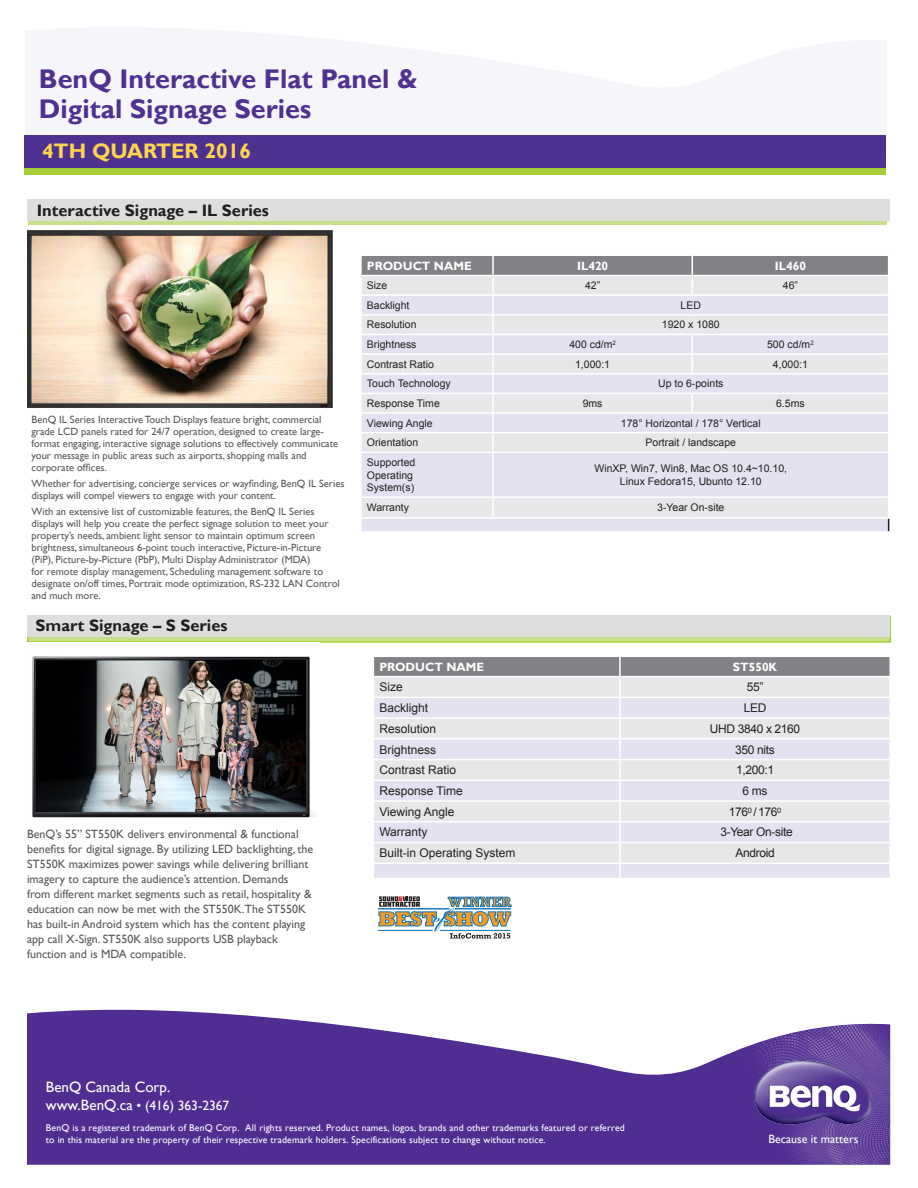
<style>
.page{position:relative;width:918px;height:1188px;background:#fff}
.page>*{position:absolute;margin:0;border:0;box-sizing:border-box;transform-origin:0 0}
.t1{font:700 27px/30px "Gill Sans";color:#4f3192}
.t2{font:700 21px "Gill Sans";color:#fed54d}
.t3{font:700 16.5px "Gill Sans";color:#231f20}
.t4{font:15px "Gill Sans";color:#fff}
.t5{font:13.5px "Gill Sans";color:#fff}
.t6{font:12px/15px "Gill Sans";color:#57585a}
.t7{font:12px "Arial";color:#231f20}
.t8{font:700 12px "Gill Sans";color:#fff}
.t9{font:12px "Arial";letter-spacing:-.03em;color:#231f20}
.t10{font:12px "Gill Sans";color:#fff}
.t11{font:10.5px/12px "Gill Sans";color:#57585a}
.t12{font:10.5px "Arial";color:#231f20}
.t13{font:9.75px/11.7px "Gill Sans";letter-spacing:.015em;color:#fff}
.s1{font-size:15px}
</style>
<div class="page">
<div style="left:25px;top:147px;width:861px;height:28px;background:#a6ce39"></div>
<div style="left:25px;top:135px;width:861px;height:32px;background:#4f3192"></div>
<div style="left:27px;top:1010px;width:68px;height:155px;background:#502e91"></div>
<img style="left:95px;top:1009px;width:796px;height:156px">
<img style="left:754px;top:1061px;width:117px;height:67px">
<div style="left:28px;top:199px;width:859px;height:25px;background:linear-gradient(to right,#c8de88,#c8de88)"></div>
<div style="left:27px;top:199px;width:862px;height:21px;background:#dddee0"></div>
<img style="left:27px;top:231px;width:305px;height:177px">
<div style="left:27px;top:616px;width:864px;height:27px;background:#c8de88;border:2px solid #a6ce39"></div>
<div style="left:27px;top:616px;width:862px;height:21px;background:#dddee0"></div>
<svg style="left:373px;top:657px;width:517px;height:221px;background:#dddce4"></svg>
<hr style="left:373px;top:697px;width:247px;height:1px;background:#fff">
<hr style="left:620px;top:697px;width:271px;height:1px;background:#fff">
<hr style="left:373px;top:738px;width:247px;height:2px;background:#fff">
<hr style="left:620px;top:738px;width:271px;height:2px;background:#fff">
<hr style="left:373px;top:759px;width:247px;height:1px;background:#fff">
<hr style="left:620px;top:759px;width:271px;height:1px;background:#fff">
<hr style="left:373px;top:780px;width:247px;height:1px;background:#fff">
<hr style="left:620px;top:780px;width:271px;height:1px;background:#fff">
<hr style="left:373px;top:800px;width:247px;height:2px;background:#fff">
<hr style="left:620px;top:800px;width:271px;height:2px;background:#fff">
<hr style="left:373px;top:821px;width:247px;height:2px;background:#fff">
<hr style="left:620px;top:821px;width:271px;height:2px;background:#fff">
<img style="left:32px;top:656px;width:282px;height:161px">
<hr style="left:378px;top:930px;width:55px;height:1px;background:#1074bc">
<hr style="left:378px;top:908px;width:71px;height:1px;background:#1074bc">
<svg style="left:379px;top:896px;width:132px;height:43px"></svg>
<div style="left:362px;top:453px;width:526px;height:78px;background:#e4e1f0"></div>
<svg style="left:361px;top:255px;width:528px;height:197px;background:#dcdce3"></svg>
<hr style="left:492px;top:453px;width:2px;height:43px;background:#fff">
<svg style="left:492px;top:498px;width:2px;height:19px"></svg>
<svg style="left:888px;top:519px;width:1px;height:12px"></svg>
<hr style="left:360px;top:517px;width:133px;height:2px;background:#fff">
<hr style="left:493px;top:517px;width:199px;height:2px;background:#fff">
<hr style="left:692px;top:517px;width:197px;height:2px;background:#fff">
<hr style="left:360px;top:294px;width:133px;height:2px;background:#fff">
<hr style="left:493px;top:294px;width:199px;height:2px;background:#fff">
<hr style="left:692px;top:294px;width:197px;height:2px;background:#fff">
<hr style="left:360px;top:334px;width:133px;height:1px;background:#fff">
<hr style="left:493px;top:334px;width:199px;height:1px;background:#fff">
<hr style="left:692px;top:334px;width:197px;height:1px;background:#fff">
<hr style="left:360px;top:353px;width:133px;height:2px;background:#fff">
<hr style="left:493px;top:353px;width:199px;height:2px;background:#fff">
<hr style="left:692px;top:353px;width:197px;height:2px;background:#fff">
<hr style="left:360px;top:373px;width:133px;height:1px;background:#fff">
<hr style="left:493px;top:373px;width:199px;height:1px;background:#fff">
<hr style="left:692px;top:373px;width:197px;height:1px;background:#fff">
<hr style="left:360px;top:393px;width:133px;height:1px;background:#fff">
<hr style="left:493px;top:393px;width:199px;height:1px;background:#fff">
<hr style="left:692px;top:393px;width:197px;height:1px;background:#fff">
<hr style="left:360px;top:412px;width:133px;height:2px;background:#fff">
<hr style="left:493px;top:412px;width:199px;height:2px;background:#fff">
<hr style="left:692px;top:412px;width:197px;height:2px;background:#fff">
<hr style="left:360px;top:432px;width:133px;height:1px;background:#fff">
<hr style="left:493px;top:432px;width:199px;height:1px;background:#fff">
<hr style="left:692px;top:432px;width:197px;height:1px;background:#fff">
<hr style="left:360px;top:496px;width:133px;height:2px;background:#fff">
<hr style="left:493px;top:496px;width:199px;height:2px;background:#fff">
<hr style="left:692px;top:496px;width:197px;height:2px;background:#fff">
<p class="t1" style="left:39px;top:64px;width:380px">BenQ Interactive Flat Panel &amp;<br>Digital Signage Series</p>
<p class="t2" style="left:42px;top:138px;width:210px">4TH QUARTER 2016</p>
<p class="t3" style="left:37px;top:200px;width:234px">Interactive Signage – IL Series</p>
<p class="t11" style="left:32px;top:413px;width:308px">BenQ IL Series Interactive Touch Displays feature bright, commercial grade LCD panels rated for 24/7 operation, designed to create large&shy;format engaging, interactive signage solutions to effectively communicate your message in public areas such as airports, shopping malls and corporate offices.</p>
<p class="t11" style="left:32px;top:478px;width:315px">Whether for advertising, concierge services or wayfinding, BenQ IL Series displays will compel viewers to engage with your content.</p>
<p class="t11" style="left:32px;top:506px;width:310px">With an extensive list of customizable features, the BenQ IL Series displays will help you create the perfect signage solution to meet your property’s needs, ambient light sensor to maintain optimum screen brightness, simultaneous 6-point touch interactive, Picture-in-Picture (PiP), Picture-by-Picture (PbP), Multi Display Administrator (MDA)<br>for remote display management, Scheduling management software to designate on/off times, Portrait mode optimization, RS-232 LAN Control and much more.</p>
<p class="t3" style="left:36px;top:616px;width:193px">Smart Signage – S Series</p>
<p class="t6" style="left:27px;top:826px;width:288px">BenQ’s 55” ST550K delivers environmental &amp; functional benefits for digital signage. By utilizing LED backlighting, the ST550K maximizes power savings while delivering brilliant imagery to capture the audience’s attention. Demands from different market segments such as retail, hospitality &amp; education can now be met with the ST550K.The ST550K has built-in Android system which has the content playing app call X-Sign. ST550K also supports USB playback function and is MDA compatible.</p>
<p class="t8" style="left:367px;top:258px;width:106px">PRODUCT NAME</p>
<p class="t8" style="left:577px;top:258px;width:33px">IL420</p>
<p class="t8" style="left:775px;top:258px;width:33px">IL460</p>
<p class="t12" style="left:367px;top:279px;width:22px">Size</p>
<p class="t12" style="left:585px;top:279px;width:17px">42”</p>
<p class="t12" style="left:783px;top:279px;width:17px">46”</p>
<p class="t12" style="left:367px;top:298px;width:44px">Backlight</p>
<p class="t12" style="left:681px;top:298px;width:22px">LED</p>
<p class="t12" style="left:367px;top:318px;width:51px">Resolution</p>
<p class="t12" style="left:662px;top:318px;width:59px">1920 x 1080</p>
<p class="t12" style="left:367px;top:338px;width:51px">Brightness</p>
<p class="t12" style="left:569px;top:338px;width:48px">400 cd/m<sup>2</sup></p>
<p class="t12" style="left:767px;top:338px;width:48px">500 cd/m<sup>2</sup></p>
<p class="t12" style="left:367px;top:357px;width:69px">Contrast Ratio</p>
<p class="t12" style="left:575px;top:357px;width:37px">1,000:1</p>
<p class="t12" style="left:773px;top:357px;width:37px">4,000:1</p>
<p class="t12" style="left:367px;top:377px;width:85px">Touch Technology</p>
<p class="t12" style="left:658px;top:377px;width:67px">Up to 6-points</p>
<p class="t12" style="left:367px;top:396px;width:74px">Response Time</p>
<p class="t12" style="left:583px;top:396px;width:21px">9ms</p>
<p class="t12" style="left:776px;top:396px;width:30px">6.5ms</p>
<p class="t12" style="left:367px;top:416px;width:67px">Viewing Angle</p>
<p class="t12" style="left:621px;top:416px;width:141px">178° Horizontal / 178° Vertical</p>
<p class="t12" style="left:367px;top:436px;width:53px">Orientation</p>
<p class="t12" style="left:646px;top:436px;width:92px">Portrait / landscape</p>
<p class="t12" style="left:367px;top:455px;width:50px">Supported</p>
<p class="t12" style="left:367px;top:468px;width:48px">Operating</p>
<p class="t12" style="left:367px;top:481px;width:49px">System(s)</p>
<p class="t12" style="left:594px;top:462px;width:194px">WinXP, Win7, Win8, Mac OS 10.4~10.10,</p>
<p class="t12" style="left:620px;top:474px;width:143px">Linux Fedora15, Ubunto 12.10</p>
<p class="t12" style="left:367px;top:501px;width:44px">Warranty</p>
<p class="t12" style="left:657px;top:501px;width:69px">3-Year On-site</p>
<p class="t8" style="left:379px;top:659px;width:106px">PRODUCT NAME</p>
<p class="t8" style="left:733px;top:659px;width:46px">ST550K</p>
<p class="t7" style="left:379px;top:679px;width:25px">Size</p>
<p class="t7" style="left:747px;top:679px;width:18px">55”</p>
<p class="t7" style="left:379px;top:700px;width:50px">Backlight</p>
<p class="t7" style="left:744px;top:700px;width:24px">LED</p>
<p class="t7" style="left:379px;top:721px;width:58px">Resolution</p>
<p class="t9" style="left:710px;top:721px;width:92px">UHD 3840 x 2160</p>
<p class="t7" style="left:379px;top:741px;width:58px">Brightness</p>
<p class="t7" style="left:735px;top:741px;width:41px">350 nits</p>
<p class="t7" style="left:379px;top:762px;width:78px">Contrast Ratio</p>
<p class="t7" style="left:736px;top:762px;width:39px">1,200:1</p>
<p class="t7" style="left:379px;top:783px;width:85px">Response Time</p>
<p class="t7" style="left:743px;top:783px;width:26px">6 ms</p>
<p class="t7" style="left:379px;top:804px;width:77px">Viewing Angle</p>
<p class="t7" style="left:729px;top:804px;width:54px">176<sup>0</sup> /176<sup>0</sup></p>
<p class="t7" style="left:379px;top:824px;width:50px">Warranty</p>
<p class="t9" style="left:720px;top:824px;width:74px">3-Year On-site</p>
<p class="t7" style="left:379px;top:845px;width:138px">Built-in Operating System</p>
<p class="t9" style="left:735px;top:845px;width:41px">Android</p>
<h3 class="t4" style="left:46px;top:1078px;width:126px">BenQ Canada Corp.</h3>
<p class="t5" style="left:46px;top:1097px;width:185px"><span class="s1">www.BenQ.ca</span> • (416) 363-2367</p>
<p class="t13" style="left:46px;top:1122px;width:580px">BenQ is a registered trademark of BenQ Corp. All rights reserved. Product names, logos, brands and other trademarks featured or referred to in this material are the property of their respective trademark holders. Specifications subject to change without notice.</p>
<p class="t10" style="left:768px;top:1132px;width:92px">Because it matters</p>
</div>
